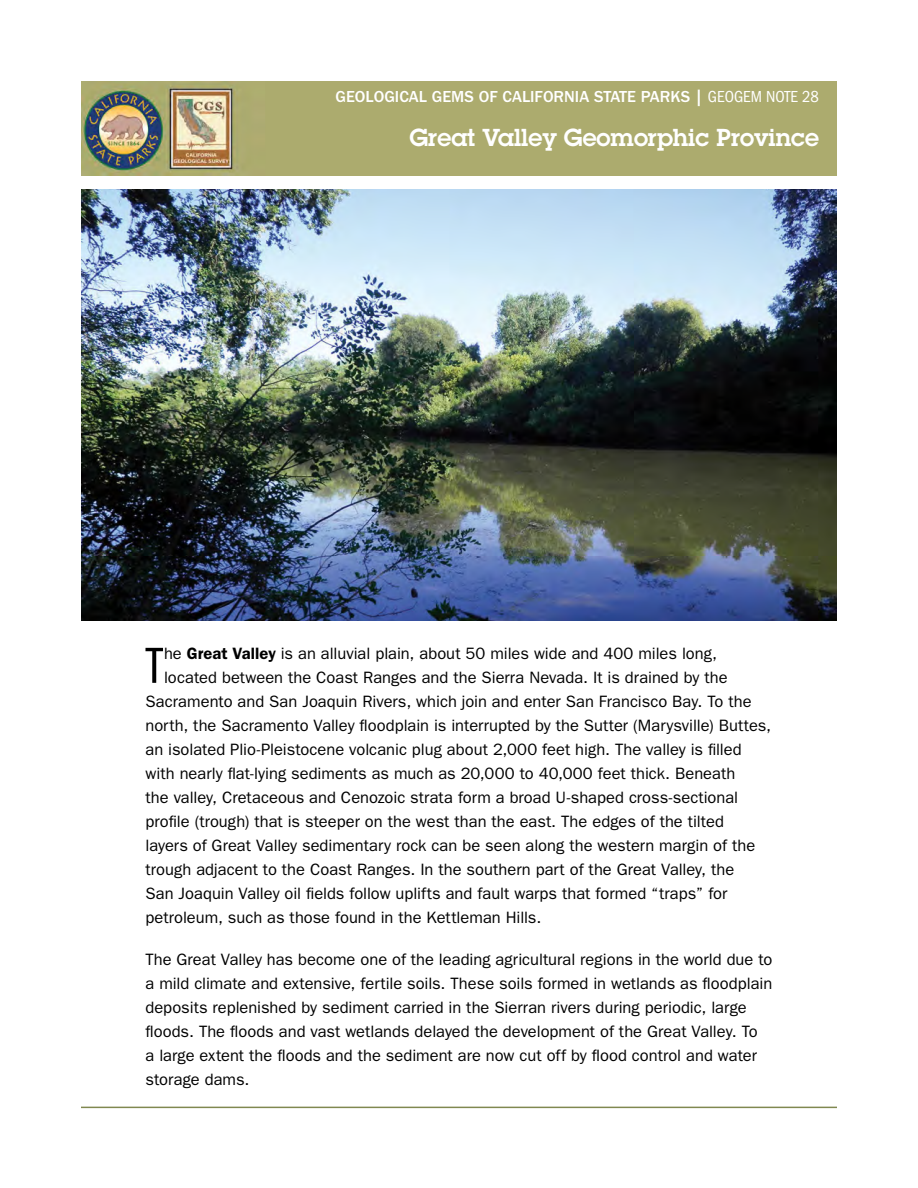
<style>
.page{position:relative;width:918px;height:1188px;background:#fff}
.page>*{position:absolute;margin:0;border:0;box-sizing:border-box;transform-origin:0 0}
._1st_Para{font:52.5px "ITC Franklin Gothic Std Bk Cp";color:#000}
.Header_First_Page_Ti{font:600 24px "Lubalin Graph Std";color:#fff}
._1st_Para-2{font:16.5px "ITC Franklin Gothic Std";color:#000}
.Body{font:16.5px/24px "ITC Franklin Gothic Std";color:#000}
.t1{font:500 16.5px "ITC Franklin Gothic Std";color:#fff}
.s1{font-weight:400;font-stretch:condensed}
.s2{font-weight:600}
</style>
<div class="page">
<hr style="left:81px;top:1107px;width:756px;height:1px;background:#808850">
<img style="left:81px;top:81px;width:756px;height:95px">
<img style="left:81px;top:189px;width:756px;height:432px">
<p class="t1" style="left:335px;top:87px;width:485px">GEOLOGICAL GEMS OF CALIFORNIA STATE PARKS | <span class="s1">GEOGEM NOTE 28</span></p>
<p class="Header_First_Page_Ti" style="left:409px;top:121px;width:411px">Great Valley Geomorphic Province</p>
<p class="_1st_Para" style="left:146px;top:637px;width:19px">T</p>
<p class="_1st_Para-2" style="left:164px;top:644px;width:554px">he <span class="s2">Great Valley</span> is an alluvial plain, about 50 miles wide and 400 miles long,</p>
<p class="_1st_Para-2" style="left:164px;top:668px;width:565px">located between the Coast Ranges and the Sierra Nevada. It is drained by the</p>
<p class="_1st_Para-2" style="left:145px;top:692px;width:608px">Sacramento and San Joaquin Rivers, which join and enter San Francisco Bay. To the</p>
<p class="_1st_Para-2" style="left:145px;top:716px;width:627px">north, the Sacramento Valley floodplain is interrupted by the Sutter (Marysville) Buttes,</p>
<p class="_1st_Para-2" style="left:145px;top:740px;width:598px">an isolated Plio-Pleistocene volcanic plug about 2,000 feet high. The valley is filled</p>
<p class="_1st_Para-2" style="left:145px;top:764px;width:591px">with nearly flat-lying sediments as much as 20,000 to 40,000 feet thick. Beneath</p>
<p class="_1st_Para-2" style="left:146px;top:788px;width:594px">the valley, Cretaceous and Cenozoic strata form a broad U-shaped cross‑sectional</p>
<p class="_1st_Para-2" style="left:146px;top:812px;width:580px">profile (trough) that is steeper on the west than the east. The edges of the tilted</p>
<p class="_1st_Para-2" style="left:146px;top:836px;width:611px">layers of Great Valley sedimentary rock can be seen along the western margin of the</p>
<p class="_1st_Para-2" style="left:146px;top:860px;width:590px">trough adjacent to the Coast Ranges. In the southern part of the Great Valley, the</p>
<p class="_1st_Para-2" style="left:146px;top:884px;width:583px">San Joaquin Valley oil fields follow uplifts and fault warps that formed “traps” for</p>
<p class="_1st_Para-2" style="left:146px;top:908px;width:397px">petroleum, such as those found in the Kettleman Hills.</p>
<p class="Body" style="left:146px;top:947px;width:629px">The Great Valley has become one of the leading agricultural regions in the world due to a mild climate and extensive, fertile soils. These soils formed in wetlands as floodplain deposits replenished by sediment carried in the Sierran rivers during periodic, large floods. The floods and vast wetlands delayed the development of the Great Valley. To<br>a large extent the floods and the sediment are now cut off by flood control and water storage dams.</p>
</div>
